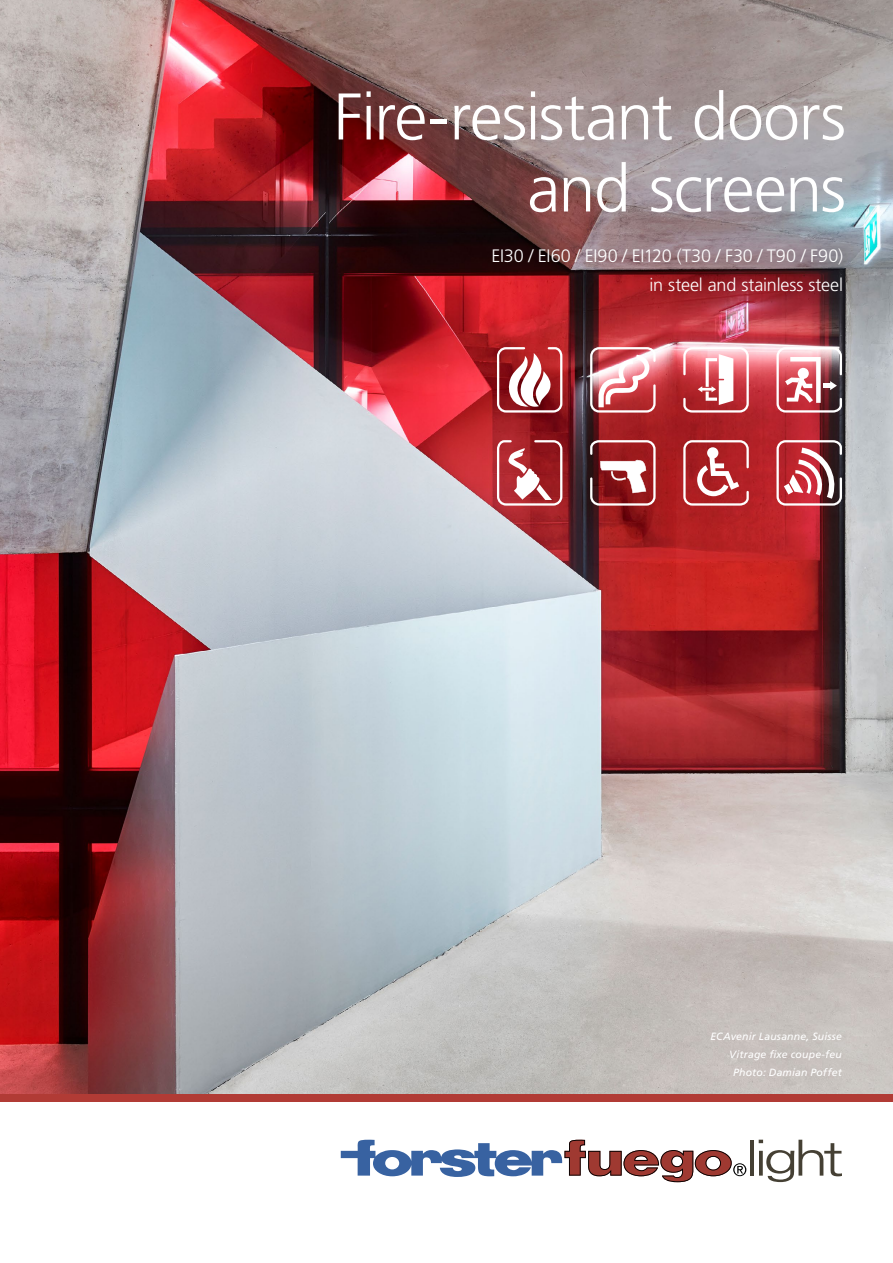
<style>
.page{position:relative;width:893px;height:1263px;background:#fff}
.page>*{position:absolute;margin:0;border:0;box-sizing:border-box;transform-origin:0 0}
.t1{font:300 65.85px/72px "Frutiger LT Std";letter-spacing:-.02em;color:#fff;text-align:right}
.t2{font:300 18px/28.5px "Frutiger LT Std";letter-spacing:-.005em;color:#fff;text-align:right}
.t3{font:italic 10.5px/18px "Frutiger LT Std";letter-spacing:.015em;color:#fff;text-align:right}
</style>
<div class="page">
<div style="left:0;top:1093px;width:893px;height:9px;background:#b13b35"></div>
<svg style="left:341px;top:1140px;width:405px;height:42px"></svg>
<hr style="left:750px;top:1140px;width:4px;height:35px;background:#454034">
<svg style="left:759px;top:1140px;width:83px;height:42px"></svg>
<img style="left:0;top:0;width:893px;height:1093px">
<svg style="left:497px;top:347px;width:65px;height:66px"></svg>
<svg style="left:683px;top:347px;width:66px;height:66px"></svg>
<svg style="left:776px;top:347px;width:66px;height:66px"></svg>
<svg style="left:497px;top:440px;width:65px;height:66px"></svg>
<svg style="left:590px;top:440px;width:66px;height:66px"></svg>
<svg style="left:683px;top:440px;width:66px;height:66px"></svg>
<svg style="left:776px;top:440px;width:66px;height:66px"></svg>
<svg style="left:590px;top:347px;width:66px;height:66px"></svg>
<img style="left:0;top:0;width:1px;height:449px">
<h1 class="t1" style="left:334px;top:82px;width:514px">Fire-resistant doors and screens</h1>
<h2 class="t2" style="left:491px;top:242px;width:353px">EI30 / EI60 / EI90 / EI120 (T30 / F30 / T90 / F90) in steel and stainless steel</h2>
<p class="t3" style="left:710px;top:1027px;width:133px">ECAvenir Lausanne, Suisse<br>Vitrage fixe coupe-feu<br>Photo: Damian Poffet</p>
</div>
